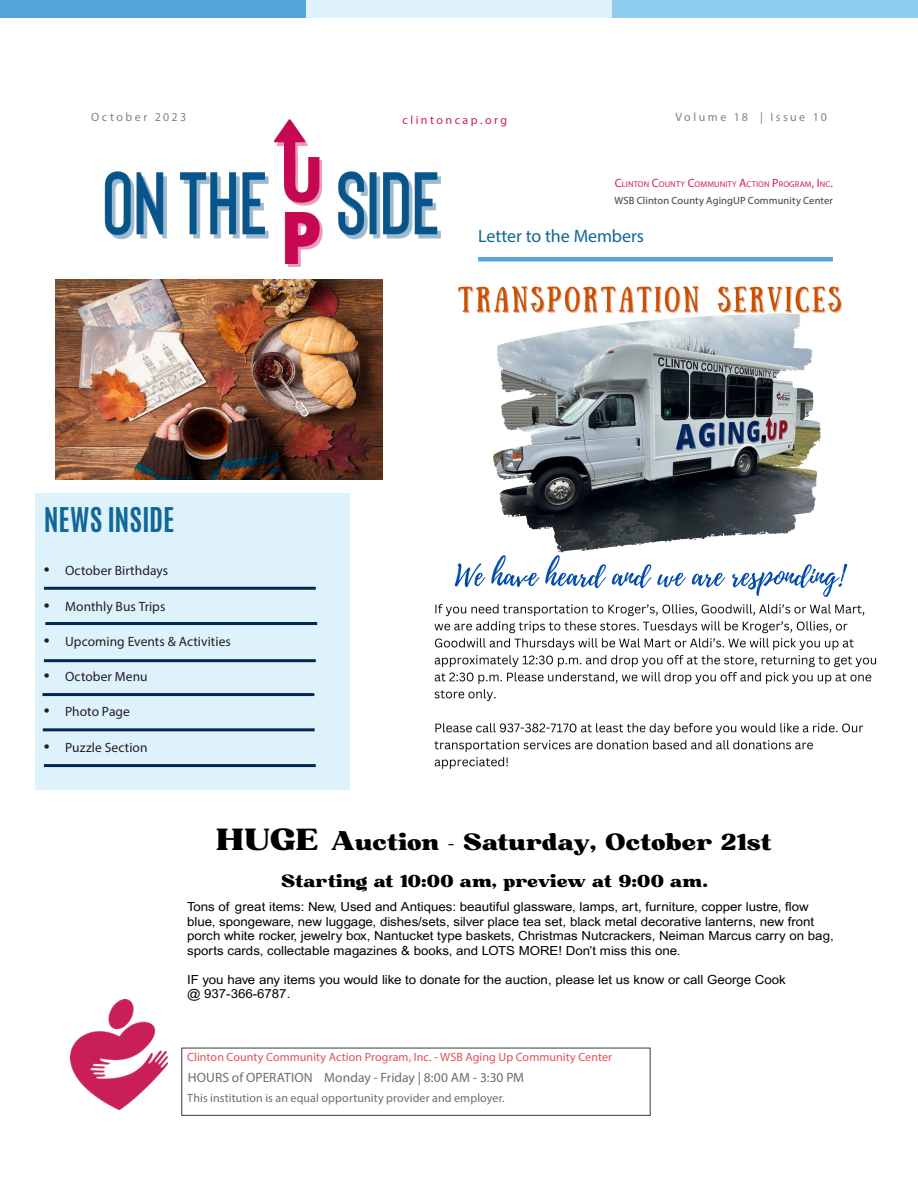
<style>
.page{position:relative;width:918px;height:1188px;background:#fff}
.page>*{position:absolute;margin:0;border:0;box-sizing:border-box;transform-origin:0 0}
.Box_02_Title{font:700 28.5px "Antonio";letter-spacing:-.005em;color:#10679a}
.t1{font:22.65px "Bugaki";color:#000;scale:1.06 1}
.Title_01{font:18px "Myriad Pro";letter-spacing:-.005em;color:#10679a}
.t2{font:17.1px "Bugaki";color:#000;scale:1.06 1}
.t3{font:13.5px "Myriad Pro";letter-spacing:.005em;color:#231f20}
.Box_01_Title{font:13.5px "Myriad Pro";letter-spacing:.005em;color:#6c6d70}
.t4{font:12.45px/14.7px "Arial MT Pro";color:#000;scale:1.06 1}
.Box_01_Title-2{font:12px "Myriad Pro";letter-spacing:.005em;color:#e3504e}
.Body_Left{font:12px "Myriad Pro";letter-spacing:.01em;color:#6c6d70}
.TAB_02{font:12px "Myriad Pro";letter-spacing:.205em;color:#808285}
.URL{font:12px "Myriad Pro";letter-spacing:.205em;color:#cc1b68}
.TAB_01{font:12px "Myriad Pro";letter-spacing:.21em;color:#808285}
.Line_02{font:10.5px "Myriad Pro";letter-spacing:.01em;color:#3e3e3f}
.Line_01{font:8.4px "Myriad Pro";letter-spacing:.015em;color:#cc1b68}
.s1{font-size:21px}
.s2{font-size:12px}
.s3{font-size:29.55px}
.s4{font-size:25.05px}
</style>
<div class="page">
<div style="left:181px;top:1048px;width:470px;height:68px;border:1px solid #3e3e3f"></div>
<div style="left:35px;top:493px;width:315px;height:296px;background:#def2fb"></div>
<img style="left:55px;top:279px;width:328px;height:200px">
<img style="left:71px;top:999px;width:96px;height:111px">
<hr style="left:44px;top:587px;width:272px;height:3px;background:#002855">
<img style="left:434px;top:286px;width:443px;height:483px">
<hr style="left:44px;top:764px;width:272px;height:3px;background:#002855">
<hr style="left:43px;top:728px;width:272px;height:3px;background:#002855">
<hr style="left:43px;top:693px;width:271px;height:3px;background:#002855">
<hr style="left:44px;top:659px;width:272px;height:3px;background:#002855">
<hr style="left:45px;top:622px;width:272px;height:3px;background:#002855">
<div style="left:0;top:0;width:306px;height:17px;background:#55a6dc"></div>
<div style="left:306px;top:0;width:306px;height:17px;background:#def2fb"></div>
<div style="left:612px;top:0;width:306px;height:17px;background:#8fcdf0"></div>
<hr style="left:478px;top:257px;width:355px;height:4px;background:#55a6dc">
<img style="left:104px;top:119px;width:337px;height:148px">
<p class="TAB_01" style="left:91px;top:110px;width:97px">October 2023</p>
<p class="URL" style="left:403px;top:112px;width:106px">clintoncap.org</p>
<p class="TAB_02" style="left:676px;top:110px;width:153px">Volume 18 | Issue 10</p>
<p class="Box_02_Title" style="left:44px;top:498px;width:132px">NEWS INSIDE</p>
<p class="t3" style="left:44px;top:563px;width:126px"><span class="s1">•</span> October Birthdays</p>
<p class="t3" style="left:44px;top:598px;width:123px"><span class="s1">•</span> Monthly Bus Trips</p>
<p class="t3" style="left:44px;top:633px;width:188px"><span class="s1">•</span> Upcoming Events &amp; Activities</p>
<p class="t3" style="left:44px;top:668px;width:105px"><span class="s1">•</span> October Menu</p>
<p class="t3" style="left:44px;top:704px;width:88px"><span class="s1">•</span> Photo Page</p>
<p class="t3" style="left:44px;top:739px;width:105px"><span class="s1">•</span> Puzzle Section</p>
<p class="Line_01" style="left:615px;top:179px;width:220px"><span class="s2">C</span>LINTON <span class="s2">C</span>OUNTY <span class="s2">C</span>OMMUNITY <span class="s2">A</span>CTION <span class="s2">P</span>ROGRAM<span class="s2">, I</span> NC<span class="s2">.</span></p>
<p class="Line_02" style="left:615px;top:194px;width:220px">WSB Clinton County AgingUP Community Center</p>
<p class="Title_01" style="left:478px;top:225px;width:167px">Letter to the Members</p>
<p class="t1" style="left:216px;top:827px;width:526px"><span class="s3">HUGE</span> <span class="s4">A</span>uction - Saturday, October 21st</p>
<p class="t2" style="left:281px;top:869px;width:405px">Starting at 10:00 am, preview at 9:00 am.</p>
<p class="t4" style="left:187px;top:899px;width:612px">Tons of great items: New, Used and Antiques: beautiful glassware, lamps, art, furniture, copper lustre, flow blue, spongeware, new luggage, dishes/sets, silver place tea set, black metal decorative lanterns, new front porch white rocker, jewelry box, Nantucket type baskets, Christmas Nutcrackers, Neiman Marcus carry on bag, sports cards, collectable magazines &amp; books, and LOTS MORE! Don’t miss this one.</p>
<p class="t4" style="left:187px;top:973px;width:566px">IF you have any items you would like to donate for the auction, please let us know or call George Cook @ 937-366-6787.</p>
<p class="Box_01_Title-2" style="left:187px;top:1049px;width:426px">Clinton County Community Action Program, Inc. - WSB Aging Up Community Center</p>
<p class="Box_01_Title" style="left:188px;top:1069px;width:338px">HOURS of OPERATION Monday - Friday | 8:00 AM - 3:30 PM</p>
<p class="Body_Left" style="left:187px;top:1091px;width:319px">This institution is an equal opportunity provider and employer.</p>
</div>
